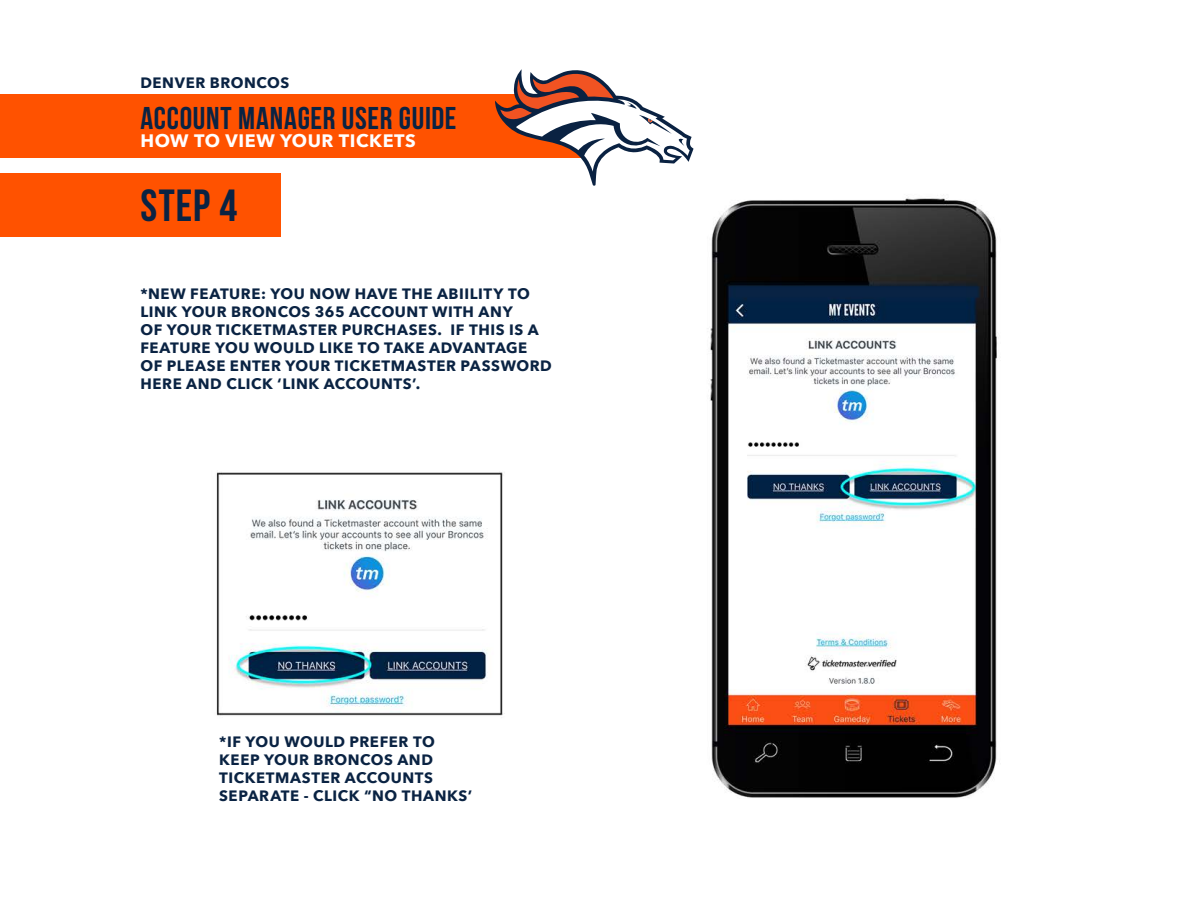
<style>
.page{position:relative;width:1188px;height:918px;background:#fff}
.page>*{position:absolute;margin:0;border:0;box-sizing:border-box;transform-origin:0 0}
.t1{font:700 45px "Bebas Neue";color:#0a2343}
.t2{font:700 31.5px "Bebas Neue";letter-spacing:.02em;color:#0a2343}
.t3{font:700 18px "Avenir Next";letter-spacing:.03em;color:#fff}
.t4{font:700 15px/18px "Avenir Next";letter-spacing:.035em;color:#0a2343}
</style>
<div class="page">
<img style="left:0;top:173px;width:1000px;height:625px">
<div style="left:0;top:94px;width:594px;height:64px;background:#ff5200"></div>
<svg style="left:495px;top:69px;width:199px;height:117px"></svg>
<div style="left:0;top:174px;width:280px;height:63px;background:#ff5200"></div>
<p class="t4" style="left:140px;top:74px;width:150px">DENVER BRONCOS</p>
<p class="t2" style="left:140px;top:100px;width:318px">ACCOUNT MANAGER USER GUIDE</p>
<p class="t3" style="left:140px;top:125px;width:277px">HOW TO VIEW YOUR TICKETS</p>
<p class="t1" style="left:140px;top:180px;width:98px">STEP 4</p>
<p class="t4" style="left:140px;top:285px;width:413px">*NEW FEATURE: YOU NOW HAVE THE ABIILITY TO LINK YOUR BRONCOS 365 ACCOUNT WITH ANY<br>OF YOUR TICKETMASTER PURCHASES. IF THIS IS A FEATURE YOU WOULD LIKE TO TAKE ADVANTAGE OF PLEASE ENTER YOUR TICKETMASTER PASSWORD HERE AND CLICK ‘LINK ACCOUNTS’.</p>
<p class="t4" style="left:219px;top:733px;width:255px">*IF YOU WOULD PREFER TO<br>KEEP YOUR BRONCOS AND<br>TICKETMASTER ACCOUNTS<br>SEPARATE - CLICK “NO THANKS’</p>
</div>
